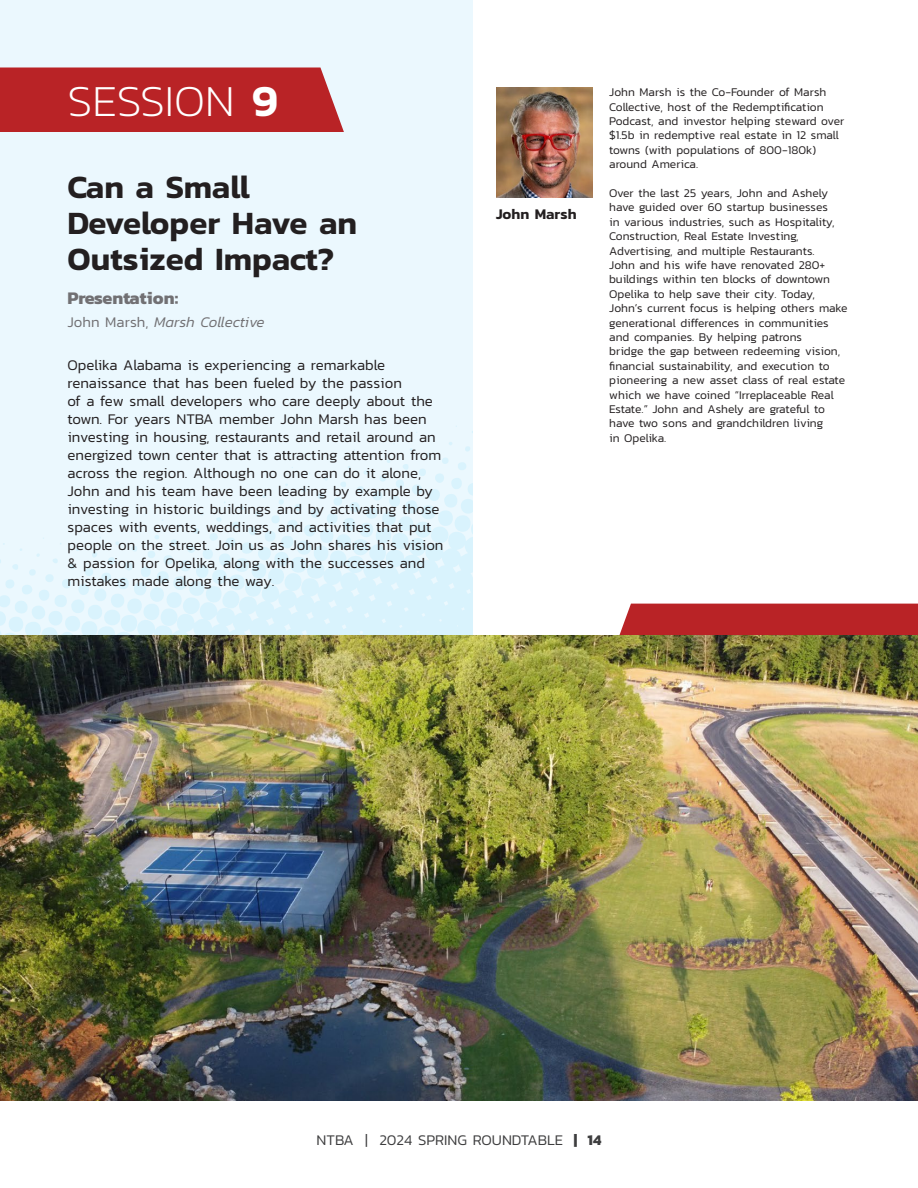
<style>
.page{position:relative;width:918px;height:1188px;background:#fff}
.page>*{position:absolute;margin:0;border:0;box-sizing:border-box;transform-origin:0 0}
.t1{font:200 45px "Kanit";color:#fff}
.t2{font:600 33px/36px "Kanit";color:#231f20}
.t3{font:700 18px "Kanit";color:#717073}
.t4{font:300 15px/18px "Kanit";color:#231f20}
.t5{font:300 15px "Kanit";color:#3e3e3f}
.t6{font:italic 300 15px "Kanit";color:#717073}
.t7{font:600 15px "Kanit";color:#231f20}
.t8{font:300 12px/14.4px "Kanit";color:#231f20}
.s1{font-weight:600}
.s2{font-style:normal}
.s3{font-weight:700}
</style>
<div class="page">
<div style="left:0;top:0;width:472px;height:838px;background:#ebf8fe"></div>
<svg style="left:0;top:426px;width:472px;height:209px"></svg>
<div style="left:0;top:68px;width:344px;height:64px;background:#b92326"></div>
<img style="left:496px;top:87px;width:96px;height:110px">
<div style="left:619px;top:604px;width:299px;height:31px;background:#b92326"></div>
<img style="left:0;top:635px;width:918px;height:465px">
<p class="t1" style="left:68px;top:71px;width:212px">SESSION <span class="s1">9</span></p>
<p class="t2" style="left:68px;top:168px;width:184px">Can a Small</p>
<p class="t2" style="left:68px;top:204px;width:291px">Developer Have an<br>Outsized Impact?</p>
<p class="t3" style="left:68px;top:284px;width:112px">Presentation:</p>
<p class="t6" style="left:68px;top:311px;width:199px"><span class="s2">John Marsh,</span> Marsh Collective</p>
<p class="t4" style="left:68px;top:355px;width:336px">Opelika Alabama is experiencing a remarkable renaissance that has been fueled by the passion</p>
<p class="t4" style="left:68px;top:391px;width:378px">of a few small developers who care deeply about the town. For years NTBA member John Marsh has been investing in housing, restaurants and retail around an energized town center that is attracting attention from across the region. Although no one can do it alone, John and his team have been leading by example by investing in historic buildings and by activating those spaces with events, weddings, and activities that put people on the street. Join us as John shares his vision &amp; passion for Opelika, along with the successes and mistakes made along the way.</p>
<p class="t7" style="left:496px;top:202px;width:82px">John Marsh</p>
<p class="t8" style="left:609px;top:85px;width:237px">John Marsh is the Co-Founder of Marsh Collective, host of the Redemptification Podcast, and investor helping steward over $1.5b in redemptive real estate in 12 small towns (with populations of 800-180k) around America.</p>
<p class="t8" style="left:609px;top:186px;width:227px">Over the last 25 years, John and Ashely have guided over 60 startup businesses in various industries, such as Hospitality, Construction, Real Estate Investing, Advertising, and multiple Restaurants.</p>
<p class="t8" style="left:609px;top:258px;width:240px">John and his wife have renovated 280+ buildings within ten blocks of downtown Opelika to help save their city. Today, John’s current focus is helping others make generational differences in communities and companies. By helping patrons<br>bridge the gap between redeeming vision, financial sustainability, and execution to pioneering a new asset class of real estate which we have coined “Irreplaceable Real Estate.” John and Ashely are grateful to have two sons and grandchildren living</p>
<p class="t8" style="left:609px;top:430px;width:59px">in Opelika.</p>
<p class="t5" style="left:317px;top:1130px;width:286px">NTBA | 2024 SPRING ROUNDTABLE <span class="s3">| 14</span></p>
</div>
